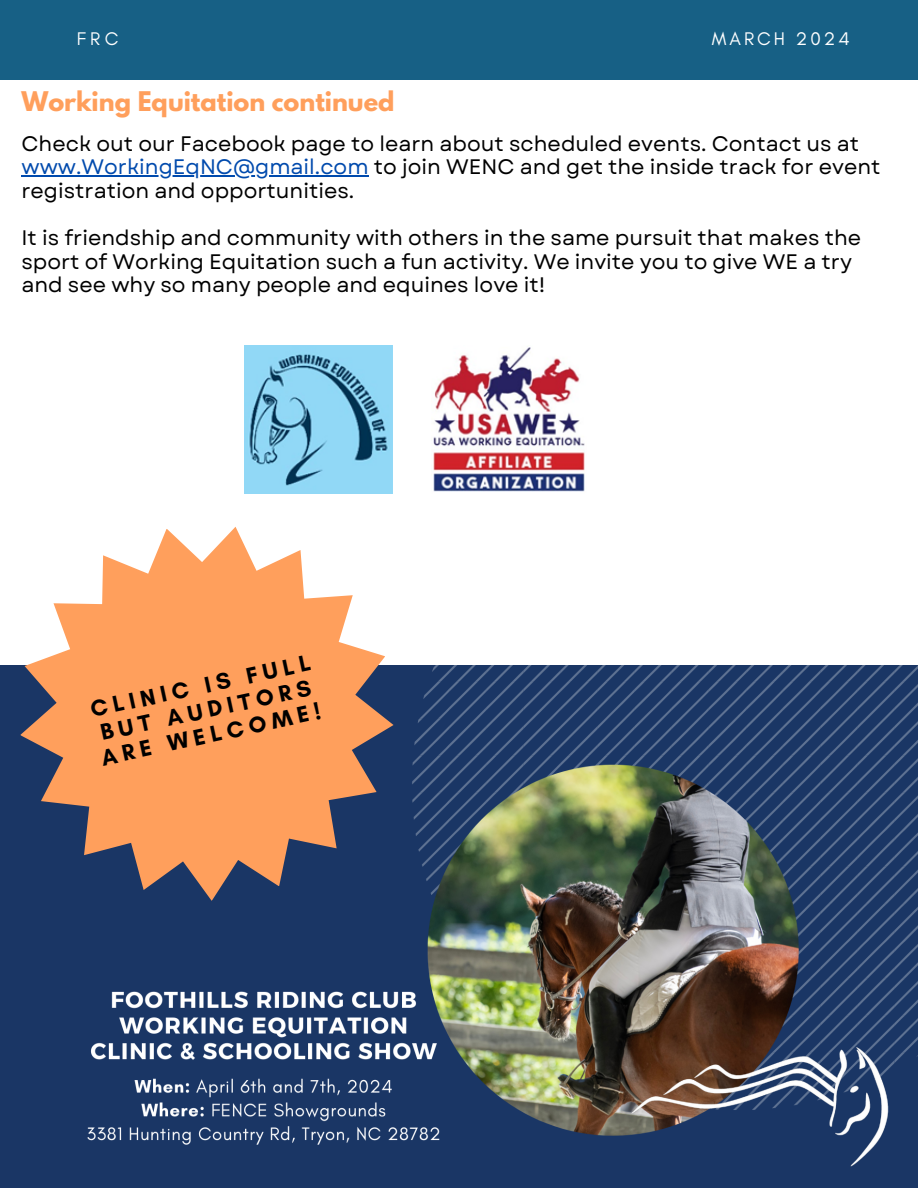
<style>
.page{position:relative;width:918px;height:1188px;background:#fff}
.page>*{position:absolute;margin:0;border:0;box-sizing:border-box;transform-origin:0 0}
.t1{font:700 24px "League Spartan";color:#ff9f5c}
.t2{font:700 23.25px/24.8px "Glacial Indifference";color:#000}
.t3{font:21px/23.7px "Garet";color:#000}
.t4{font:18.6px "Glacial Indifference";letter-spacing:.16em;color:#fff}
.s1{color:#004aad}
</style>
<div class="page">
<div style="left:0;top:0;width:918px;height:80px;background:#176085"></div>
<img style="left:433px;top:347px;width:152px;height:145px">
<img style="left:245px;top:346px;width:147px;height:147px">
<img style="left:0;top:666px;width:918px;height:522px">
<svg style="left:20px;top:527px;width:374px;height:374px;fill:#ff9f5c"></svg>
<hr style="left:21px;top:175px;width:348px;height:1px;background:#004aad">
<p class="t4" style="left:77px;top:27px;width:43px">FRC</p>
<p class="t4" style="left:712px;top:28px;width:139px">MARCH 2024</p>
<p class="t1" style="left:21px;top:89px;width:375px">Working Equitation continued</p>
<p class="t3" style="left:21px;top:131px;width:861px">Check out our Facebook page to learn about scheduled events. Contact us at <span class="s1">www.WorkingEqNC@gmail.com</span> to join WENC and get the inside track for event registration and opportunities.</p>
<p class="t3" style="left:21px;top:226px;width:841px">It is friendship and community with others in the same pursuit that makes the sport of Working Equitation such a fun activity. We invite you to give WE a try and see why so many people and equines love it!</p>
<p class="t2" style="left:88px;top:697px;width:226px;rotate:-12deg">CLINIC IS FULL<br>BUT AUDITORS<br>ARE WELCOME!</p>
</div>
